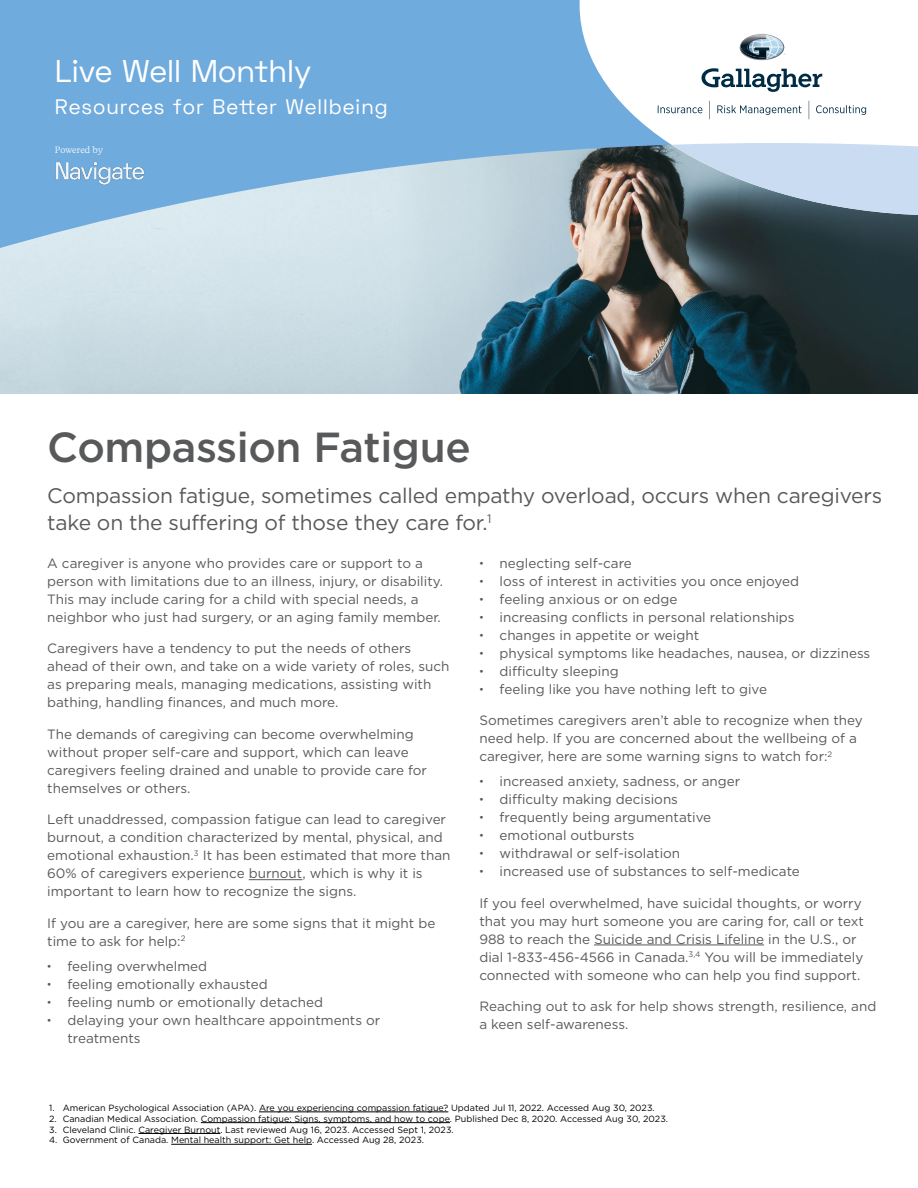
<style>
.page{position:relative;width:918px;height:1188px;background:#fff}
.page>*{position:absolute;margin:0;border:0;box-sizing:border-box;transform-origin:0 0}
.t1{font:500 42px "Gotham";letter-spacing:-.01em;color:#58595b}
.t2{font:31.5px "Space Grotesk";color:#fff}
.t3{font:21px/27px "Gotham";letter-spacing:-.01em;color:#58595b}
.t4{font:21px "Space Grotesk";letter-spacing:.05em;color:#fff}
.t5{font:13.5px/18px "Gotham";color:#58595b}
.t6{font:9px "Gotham";color:#000}
.t7{font:9px "Recife Text";letter-spacing:-.01em;color:#fff}
.s1{font-family:"Space Grotesk";font-weight:300}
</style>
<div class="page">
<img style="left:0;top:252px;width:918px;height:141px">
<svg style="left:0;top:0;width:918px;height:252px;background:#83afd3"></svg>
<svg style="left:580px;top:0;width:338px;height:215px"></svg>
<svg style="left:672px;top:143px;width:246px;height:72px;background:#a5b9cb"></svg>
<img style="left:55px;top:143px;width:109px;height:55px">
<svg style="left:702px;top:68px;width:120px;height:24px"></svg>
<svg style="left:658px;top:105px;width:44px;height:8px"></svg>
<svg style="left:717px;top:105px;width:84px;height:10px"></svg>
<svg style="left:816px;top:105px;width:50px;height:10px"></svg>
<svg style="left:809px;top:101px;width:1px;height:18px"></svg>
<svg style="left:709px;top:101px;width:1px;height:18px"></svg>
<svg style="left:740px;top:34px;width:45px;height:26px"></svg>
<hr style="left:249px;top:879px;width:53px;height:1px;background:#58595b">
<hr style="left:594px;top:945px;width:170px;height:1px;background:#58595b">
<hr style="left:259px;top:1112px;width:189px;height:1px;background:#000">
<hr style="left:201px;top:1122px;width:249px;height:1px;background:#000">
<hr style="left:138px;top:1133px;width:82px;height:1px;background:#000">
<hr style="left:171px;top:1144px;width:141px;height:1px;background:#000">
<h2 class="t2" style="left:55px;top:51px;width:258px">Live Well Monthly</h2>
<h3 class="t4" style="left:55px;top:93px;width:334px">Resources for Better Wellbeing</h3>
<p class="t7" style="left:55px;top:143px;width:50px">Powered by</p>
<h1 class="t1" style="left:47px;top:420px;width:425px">Compassion Fatigue</h1>
<h3 class="t3" style="left:47px;top:481px;width:836px">Compassion fatigue, sometimes called empathy overload, occurs when caregivers take on the suffering of those they care for.<sup>1</sup></h3>
<p class="t5" style="left:47px;top:554px;width:397px">A caregiver is anyone who provides care or support to a person with limitations due to an illness, injury, or disability.<br>This may include caring for a child with special needs, a neighbor who just had surgery, or an aging family member.</p>
<p class="t5" style="left:47px;top:639px;width:404px">Caregivers have a tendency to put the needs of others ahead of their own, and take on a wide variety of roles, such as preparing meals, managing medications, assisting with bathing, handling finances, and much more.</p>
<p class="t5" style="left:47px;top:725px;width:381px">The demands of caregiving can become overwhelming without proper self-care and support, which can leave caregivers feeling drained and unable to provide care for themselves or others.</p>
<p class="t5" style="left:47px;top:810px;width:405px">Left unaddressed, compassion fatigue can lead to caregiver burnout, a condition characterized by mental, physical, and emotional exhaustion.<sup>3</sup> It has been estimated that more than 60% of caregivers experience burnout, which is why it is important to learn how to recognize the signs.</p>
<p class="t5" style="left:47px;top:914px;width:390px">If you are a caregiver, here are some signs that it might be time to ask for help:<sup>2</sup></p>
<p class="t5" style="left:47px;top:957px;width:162px"><span class="s1">•</span> feeling overwhelmed</p>
<p class="t5" style="left:47px;top:975px;width:222px"><span class="s1">•</span> feeling emotionally exhausted</p>
<p class="t5" style="left:47px;top:993px;width:277px"><span class="s1">•</span> feeling numb or emotionally detached</p>
<p class="t5" style="left:68px;top:1011px;width:314px;text-indent:-20px"><span class="s1">•</span> delaying your own healthcare appointments or treatments</p>
<p class="t5" style="left:479px;top:554px;width:154px"><span class="s1">•</span> neglecting self-care</p>
<p class="t5" style="left:479px;top:572px;width:321px"><span class="s1">•</span> loss of interest in activities you once enjoyed</p>
<p class="t5" style="left:479px;top:590px;width:199px"><span class="s1">•</span> feeling anxious or on edge</p>
<p class="t5" style="left:479px;top:608px;width:317px"><span class="s1">•</span> increasing conflicts in personal relationships</p>
<p class="t5" style="left:479px;top:626px;width:221px"><span class="s1">•</span> changes in appetite or weight</p>
<p class="t5" style="left:479px;top:644px;width:392px"><span class="s1">•</span> physical symptoms like headaches, nausea, or dizziness</p>
<p class="t5" style="left:479px;top:662px;width:141px"><span class="s1">•</span> difficulty sleeping</p>
<p class="t5" style="left:479px;top:680px;width:289px"><span class="s1">•</span> feeling like you have nothing left to give</p>
<p class="t5" style="left:479px;top:711px;width:385px">Sometimes caregivers aren’t able to recognize when they need help. If you are concerned about the wellbeing of a caregiver, here are some warning signs to watch for:<sup>2</sup></p>
<p class="t5" style="left:479px;top:772px;width:262px"><span class="s1">•</span> increased anxiety, sadness, or anger</p>
<p class="t5" style="left:479px;top:790px;width:200px"><span class="s1">•</span> difficulty making decisions</p>
<p class="t5" style="left:479px;top:808px;width:233px"><span class="s1">•</span> frequently being argumentative</p>
<p class="t5" style="left:479px;top:826px;width:157px"><span class="s1">•</span> emotional outbursts</p>
<p class="t5" style="left:479px;top:844px;width:202px"><span class="s1">•</span> withdrawal or self-isolation</p>
<p class="t5" style="left:479px;top:862px;width:322px"><span class="s1">•</span> increased use of substances to self-medicate</p>
<p class="t5" style="left:479px;top:893px;width:386px">If you feel overwhelmed, have suicidal thoughts, or worry that you may hurt someone you are caring for, call or text 988 to reach the Suicide and Crisis Lifeline in the U.S., or dial 1-833-456-4566 in Canada.<sup>3,4</sup> You will be immediately connected with someone who can help you find support.</p>
<p class="t5" style="left:479px;top:997px;width:398px">Reaching out to ask for help shows strength, resilience, and a keen self-awareness.</p>
<p class="t6" style="left:49px;top:1102px;width:607px">1. American Psychological Association (APA). Are you experiencing compassion fatigue? Updated Jul 11, 2022. Accessed Aug 30, 2023.</p>
<p class="t6" style="left:49px;top:1113px;width:620px">2. Canadian Medical Association. Compassion fatigue: Signs, symptoms, and how to cope. Published Dec 8, 2020. Accessed Aug 30, 2023.</p>
<p class="t6" style="left:49px;top:1124px;width:406px">3. Cleveland Clinic. Caregiver Burnout. Last reviewed Aug 16, 2023. Accessed Sept 1, 2023.</p>
<p class="t6" style="left:49px;top:1134px;width:376px">4. Government of Canada. Mental health support: Get help. Accessed Aug 28, 2023.</p>
</div>
